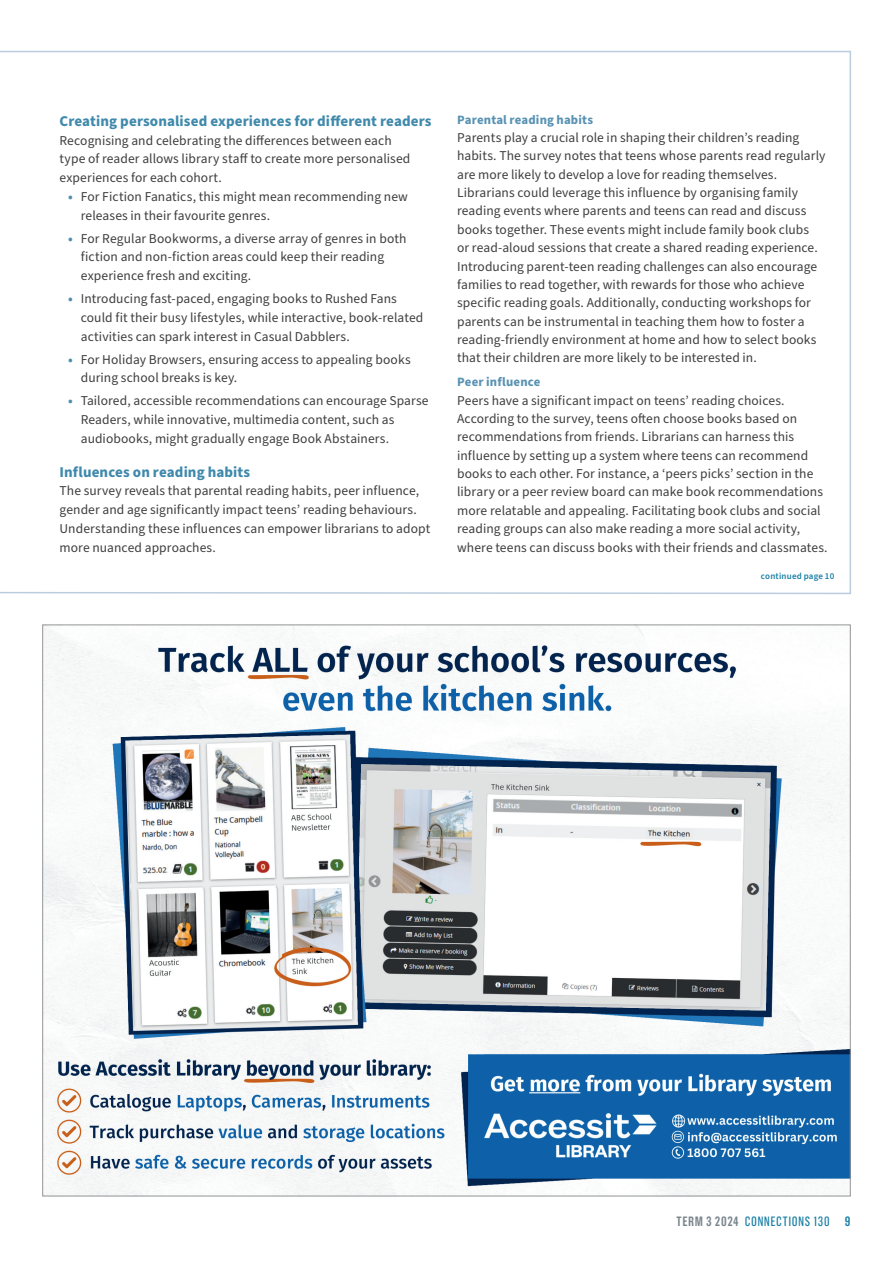
<style>
.page{position:relative;width:893px;height:1263px;background:#fff}
.page>*{position:absolute;margin:0;border:0;box-sizing:border-box;transform-origin:0 0}
.xBhead{font:700 15px "Source Sans Pro";letter-spacing:.005em;color:#3f89ac}
.xpara_fo{font:13.5px/18.3px "Source Sans Pro";letter-spacing:.005em;color:#3e3e3f}
.t1{font:13.5px "Grotzec Head Condensed";letter-spacing:.035em;color:#1b80a5}
.xChead{font:700 12.75px "Source Sans Pro";letter-spacing:.01em;color:#5892b3}
.xcontinued_tiny{font:600 9px "Source Sans Pro";letter-spacing:.02em;color:#1b80a5}
.s1{font-weight:700;color:#4e8fb0}
.s2{font-weight:600;color:#78848b}
.s3{font-weight:600}
</style>
<div class="page">
<svg style="left:0;top:50px;width:851px;height:545px"></svg>
<img style="left:44px;top:626px;width:805px;height:568px">
<p class="xBhead" style="left:60px;top:111px;width:374px">Creating personalised experiences for different readers</p>
<p class="xpara_fo" style="left:60px;top:131px;width:352px;line-height:18.8px">Recognising and celebrating the differences between each type of reader allows library staff to create more personalised experiences for each cohort.</p>
<p class="xpara_fo" style="left:81px;top:187px;width:329px;line-height:18.8px;text-indent:-13px"><span class="s1">•</span> For Fiction Fanatics, this might mean recommending new releases in their favourite genres.</p>
<p class="xpara_fo" style="left:81px;top:229px;width:327px;line-height:18.8px;text-indent:-13px"><span class="s1">•</span> For Regular Bookworms, a diverse array of genres in both fiction and non-fiction areas could keep their reading experience fresh and exciting.</p>
<p class="xpara_fo" style="left:81px;top:290px;width:344px;line-height:18.8px;text-indent:-13px"><span class="s1">•</span> Introducing fast-paced, engaging books to Rushed Fans could fit their busy lifestyles, while interactive, book-related activities can spark interest in Casual Dabblers.</p>
<p class="xpara_fo" style="left:81px;top:350px;width:331px;line-height:18.8px;text-indent:-13px"><span class="s1">•</span> For Holiday Browsers, ensuring access to appealing books during school breaks is key.</p>
<p class="xpara_fo" style="left:81px;top:392px;width:349px;line-height:18.8px;text-indent:-13px"><span class="s1">•</span> Tailored, accessible recommendations can encourage Sparse<br>Readers, while innovative, multimedia content, such as audiobooks, might gradually engage Book Abstainers.</p>
<p class="xBhead" style="left:60px;top:461px;width:192px">Influences on reading habits</p>
<p class="xpara_fo" style="left:60px;top:482px;width:372px;line-height:18.8px">The survey reveals that parental reading habits, peer influence, gender and age significantly impact teens’ reading behaviours.<br>Understanding these influences can empower librarians to adopt more nuanced approaches.</p>
<p class="xChead" style="left:457px;top:111px;width:137px">Parental reading habits</p>
<p class="xpara_fo" style="left:457px;top:129px;width:370px">Parents play a crucial role in shaping their children’s reading habits. The survey notes that teens whose parents read regularly are more likely to develop a love for reading themselves.<br>Librarians could leverage this influence by organising family reading events where parents and teens can read and discuss books together. These events might include family book clubs<br>or read-aloud sessions that create a shared reading experience.<br>Introducing parent-teen reading challenges can also encourage families to read together, with rewards for those who achieve specific reading goals. Additionally, conducting workshops for parents can be instrumental in teaching them how to foster a reading-friendly environment at home and how to select books that their children are more likely to be interested in.</p>
<p class="xChead" style="left:457px;top:373px;width:85px">Peer influence</p>
<p class="xpara_fo" style="left:457px;top:391px;width:372px">Peers have a significant impact on teens’ reading choices.<br>According to the survey, teens often choose books based on recommendations from friends. Librarians can harness this influence by setting up a system where teens can recommend books to each other. For instance, a ‘peers picks’ section in the library or a peer review board can make book recommendations more relatable and appealing. Facilitating book clubs and social reading groups can also make reading a more social activity, where teens can discuss books with their friends and classmates.</p>
<p class="xcontinued_tiny" style="left:761px;top:570px;width:75px">continued page 10</p>
<p class="t1" style="left:677px;top:1214px;width:175px"><span class="s2">TERM 3 2024</span> CONNECTIONS 130 <span class="s3">9</span></p>
</div>
